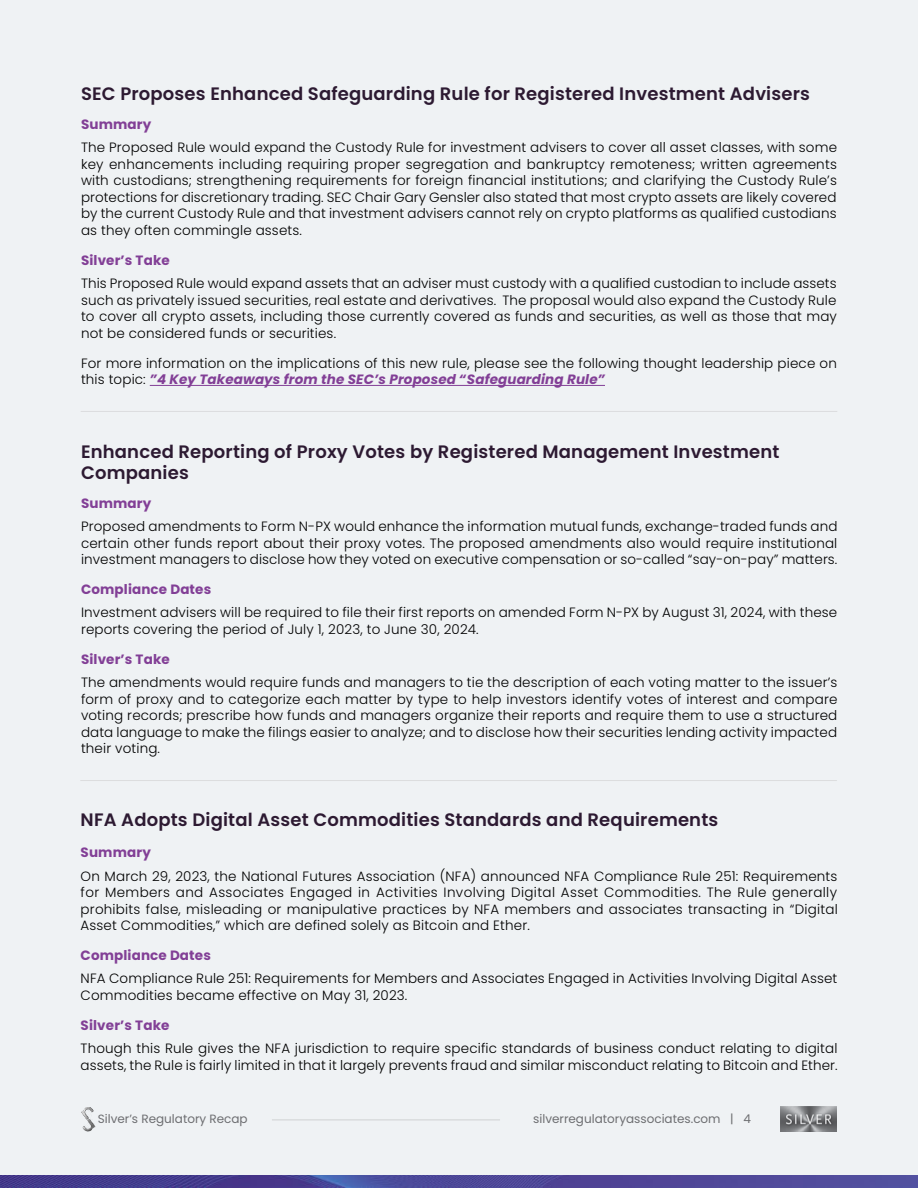
<style>
.page{position:relative;width:918px;height:1188px;background:#eff2f4}
.page>*{position:absolute;margin:0;border:0;box-sizing:border-box;transform-origin:0 0}
.t1{font:600 18px/21px "Poppins";letter-spacing:.01em;color:#2d1a32}
.t2{font:300 13.5px/16.5px "Poppins";letter-spacing:.01em;color:#000;text-align:justify}
.t3{font:700 13.5px "Poppins";letter-spacing:.01em;color:#823f96}
.t4{font:12px "Poppins";color:#6d6e71}
.s1{font-weight:700;font-style:italic;color:#823f96}
</style>
<div class="page">
<img style="left:780px;top:1107px;width:57px;height:24px">
<hr style="left:272px;top:1120px;width:228px;height:1px;background:#cfd1d2">
<img style="left:81px;top:1107px;width:15px;height:25px">
<img style="left:0;top:1175px;width:918px;height:13px">
<hr style="left:150px;top:385px;width:455px;height:1px;background:#823f96">
<hr style="left:81px;top:411px;width:756px;height:1px;background:#dcddde">
<hr style="left:81px;top:780px;width:756px;height:1px;background:#dcddde">
<h1 class="t1" style="left:81px;top:83px;width:731px">SEC Proposes Enhanced Safeguarding Rule for Registered Investment Advisers</h1>
<p class="t3" style="left:81px;top:117px;width:72px">Summary</p>
<p class="t2" style="left:81px;top:139px;width:758px">The Proposed Rule would expand the Custody Rule for investment advisers to cover all asset classes, with some key enhancements including requiring proper segregation and bankruptcy remoteness; written agreements with custodians; strengthening requirements for foreign financial institutions; and clarifying the Custody Rule’s protections for discretionary trading. SEC Chair Gary Gensler also stated that most crypto assets are likely covered by the current Custody Rule and that investment advisers cannot rely on crypto platforms as qualified custodians as they often commingle assets.</p>
<p class="t3" style="left:81px;top:252px;width:90px">Silver’s Take</p>
<p class="t2" style="left:81px;top:275px;width:757px">This Proposed Rule would expand assets that an adviser must custody with a qualified custodian to include assets such as privately issued securities, real estate and derivatives. The proposal would also expand the Custody Rule to cover all crypto assets, including those currently covered as funds and securities, as well as those that may not be considered funds or securities.</p>
<p class="t2" style="left:81px;top:355px;width:757px">For more information on the implications of this new rule, please see the following thought leadership piece on this topic: <span class="s1">”4 Key Takeaways from the SEC’s Proposed “Safeguarding Rule”</span></p>
<h1 class="t1" style="left:81px;top:441px;width:700px">Enhanced Reporting of Proxy Votes by Registered Management Investment<br>Companies</h1>
<p class="t3" style="left:81px;top:495px;width:72px">Summary</p>
<p class="t2" style="left:81px;top:518px;width:758px">Proposed amendments to Form N-PX would enhance the information mutual funds, exchange-traded funds and certain other funds report about their proxy votes. The proposed amendments also would require institutional investment managers to disclose how they voted on executive compensation or so-called “say-on-pay” matters.</p>
<p class="t3" style="left:81px;top:582px;width:132px">Compliance Dates</p>
<p class="t2" style="left:81px;top:604px;width:758px">Investment advisers will be required to file their first reports on amended Form N-PX by August 31, 2024, with these reports covering the period of July 1, 2023, to June 30, 2024.</p>
<p class="t3" style="left:81px;top:651px;width:90px">Silver’s Take</p>
<p class="t2" style="left:81px;top:674px;width:758px">The amendments would require funds and managers to tie the description of each voting matter to the issuer’s form of proxy and to categorize each matter by type to help investors identify votes of interest and compare voting records; prescribe how funds and managers organize their reports and require them to use a structured data language to make the filings easier to analyze; and to disclose how their securities lending activity impacted their voting.</p>
<h1 class="t1" style="left:81px;top:809px;width:639px">NFA Adopts Digital Asset Commodities Standards and Requirements</h1>
<p class="t3" style="left:81px;top:845px;width:72px">Summary</p>
<p class="t2" style="left:81px;top:868px;width:759px">On March 29, 2023, the National Futures Association (NFA) announced NFA Compliance Rule 251: Requirements for Members and Associates Engaged in Activities Involving Digital Asset Commodities. The Rule generally prohibits false, misleading or manipulative practices by NFA members and associates transacting in “Digital Asset Commodities,” which are defined solely as Bitcoin and Ether.</p>
<p class="t3" style="left:81px;top:948px;width:132px">Compliance Dates</p>
<p class="t2" style="left:81px;top:970px;width:758px">NFA Compliance Rule 251: Requirements for Members and Associates Engaged in Activities Involving Digital Asset<br>Commodities became effective on May 31, 2023.</p>
<p class="t3" style="left:81px;top:1017px;width:90px">Silver’s Take</p>
<p class="t2" style="left:81px;top:1040px;width:759px">Though this Rule gives the NFA jurisdiction to require specific standards of business conduct relating to digital assets, the Rule is fairly limited in that it largely prevents fraud and similar misconduct relating to Bitcoin and Ether.</p>
<p class="t4" style="left:98px;top:1112px;width:152px">Silver’s Regulatory Recap</p>
<p class="t4" style="left:533px;top:1112px;width:219px">silverregulatoryassociates.com | 4</p>
</div>
